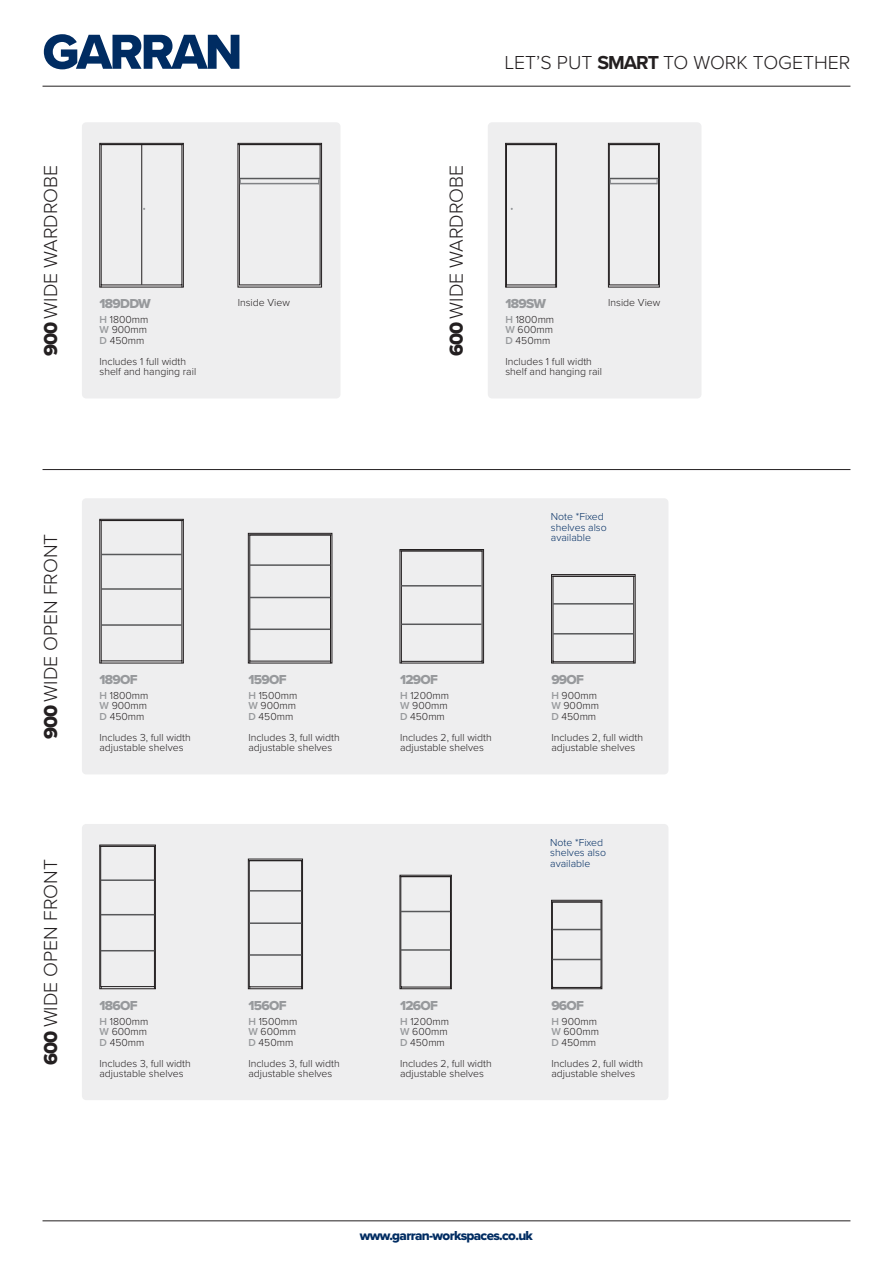
<style>
.page{position:relative;width:893px;height:1263px;background:#fff}
.page>*{position:absolute;margin:0;border:0;box-sizing:border-box;transform-origin:0 0}
.t1{font:51px "Proxima Nova Extrabld";letter-spacing:-.05em;color:#002c62}
.t2{font:300 19.5px "Proxima Nova";color:#231f20}
.t3{font:13.5px "Proxima Nova Extrabld";letter-spacing:-.05em;color:#97999c}
.t4{font:13.5px "Proxima Nova Extrabld";letter-spacing:-.05em;color:#002c62}
.t5{font:300 10.5px/10.5px "Proxima Nova";color:#231f20}
.t6{font:300 10.5px/10.5px "Proxima Nova";color:#002c62}
.s1{font-family:"Proxima Nova Extrabld";font-weight:400}
.s2{font-weight:600;color:#97999c}
.s3{font-weight:700}
</style>
<div class="page">
<hr style="left:43px;top:1220px;width:807px;height:1px;background:#231f20">
<hr style="left:43px;top:86px;width:807px;height:1px;background:#231f20">
<div style="left:82px;top:122px;width:258px;height:276px;background:#eeeeef;border-radius:4px"></div>
<div style="left:100px;top:143px;width:84px;height:144px;border:1px solid #231f20"></div>
<hr style="left:100px;top:144px;width:83px;height:1px;background:#231f20">
<hr style="left:141px;top:145px;width:1px;height:140px;background:#231f20">
<div style="left:238px;top:143px;width:84px;height:144px;border:1px solid #231f20"></div>
<hr style="left:238px;top:144px;width:83px;height:1px;background:#231f20">
<div style="left:239px;top:144px;width:81px;height:141px;border:1px solid #231f20"></div>
<hr style="left:240px;top:178px;width:80px;height:1px;background:#57585a">
<hr style="left:240px;top:183px;width:79px;height:1px;background:#808285">
<div style="left:488px;top:122px;width:213px;height:276px;background:#eeeeef;border-radius:4px"></div>
<div style="left:505px;top:143px;width:52px;height:144px;border:1px solid #231f20"></div>
<hr style="left:505px;top:144px;width:52px;height:1px;background:#231f20">
<div style="left:506px;top:144px;width:50px;height:141px;border:1px solid #231f20"></div>
<div style="left:608px;top:143px;width:52px;height:144px;border:1px solid #231f20"></div>
<hr style="left:608px;top:144px;width:51px;height:1px;background:#231f20">
<div style="left:609px;top:144px;width:50px;height:141px;border:1px solid #231f20"></div>
<hr style="left:609px;top:178px;width:49px;height:1px;background:#57585a">
<hr style="left:610px;top:183px;width:47px;height:1px;background:#808285">
<div style="left:82px;top:498px;width:586px;height:276px;background:#eeeeef;border-radius:4px"></div>
<div style="left:100px;top:519px;width:84px;height:144px;border:1px solid #231f20"></div>
<hr style="left:100px;top:520px;width:83px;height:1px;background:#231f20">
<div style="left:400px;top:549px;width:84px;height:114px;border:1px solid #231f20"></div>
<hr style="left:400px;top:551px;width:83px;height:1px;background:#231f20">
<div style="left:551px;top:574px;width:84px;height:89px;border:1px solid #231f20"></div>
<hr style="left:551px;top:576px;width:84px;height:1px;background:#231f20">
<div style="left:553px;top:576px;width:81px;height:86px;border:1px solid #231f20"></div>
<div style="left:248px;top:533px;width:84px;height:130px;border:1px solid #231f20"></div>
<hr style="left:248px;top:535px;width:84px;height:1px;background:#231f20">
<div style="left:250px;top:535px;width:81px;height:126px;border:1px solid #231f20"></div>
<hr style="left:101px;top:554px;width:81px;height:1px;background:#57585a">
<hr style="left:101px;top:588px;width:81px;height:2px;background:#57585a">
<hr style="left:101px;top:624px;width:81px;height:2px;background:#57585a">
<hr style="left:250px;top:564px;width:80px;height:2px;background:#57585a">
<hr style="left:250px;top:597px;width:80px;height:1px;background:#57585a">
<hr style="left:250px;top:628px;width:80px;height:2px;background:#57585a">
<hr style="left:401px;top:585px;width:80px;height:1px;background:#57585a">
<hr style="left:401px;top:623px;width:80px;height:2px;background:#57585a">
<hr style="left:553px;top:603px;width:80px;height:2px;background:#57585a">
<hr style="left:553px;top:633px;width:80px;height:1px;background:#57585a">
<hr style="left:43px;top:469px;width:807px;height:1px;background:#231f20">
<div style="left:82px;top:824px;width:586px;height:276px;background:#eeeeef;border-radius:4px"></div>
<div style="left:100px;top:845px;width:56px;height:144px;border:1px solid #231f20"></div>
<div style="left:100px;top:846px;width:55px;height:141px;border:1px solid #231f20"></div>
<div style="left:400px;top:875px;width:52px;height:114px;border:1px solid #231f20"></div>
<hr style="left:400px;top:876px;width:51px;height:1px;background:#231f20">
<div style="left:401px;top:876px;width:50px;height:111px;border:1px solid #231f20"></div>
<div style="left:551px;top:900px;width:51px;height:89px;border:1px solid #231f20"></div>
<hr style="left:551px;top:902px;width:51px;height:1px;background:#231f20">
<div style="left:552px;top:902px;width:49px;height:86px;border:1px solid #231f20"></div>
<div style="left:248px;top:859px;width:55px;height:130px;border:1px solid #231f20"></div>
<hr style="left:248px;top:860px;width:55px;height:1px;background:#231f20">
<div style="left:249px;top:860px;width:53px;height:127px;border:1px solid #231f20"></div>
<hr style="left:101px;top:879px;width:53px;height:2px;background:#57585a">
<hr style="left:101px;top:914px;width:53px;height:1px;background:#57585a">
<hr style="left:101px;top:950px;width:53px;height:1px;background:#57585a">
<hr style="left:249px;top:890px;width:53px;height:1px;background:#57585a">
<hr style="left:249px;top:922px;width:53px;height:2px;background:#57585a">
<hr style="left:249px;top:954px;width:53px;height:2px;background:#57585a">
<hr style="left:401px;top:911px;width:49px;height:1px;background:#57585a">
<hr style="left:401px;top:949px;width:49px;height:2px;background:#57585a">
<hr style="left:552px;top:929px;width:49px;height:1px;background:#57585a">
<hr style="left:552px;top:959px;width:49px;height:1px;background:#57585a">
<p class="t1" style="left:43px;top:14px;width:201px">GARRAN</p>
<p class="t2" style="left:36px;top:356px;width:193px;rotate:-90deg"><span class="s1">900</span> WIDE WARDROBE</p>
<p class="t3" style="left:100px;top:293px;width:53px">189DDW</p>
<p class="t5" style="left:100px;top:314px;width:50px"><span class="s2">H</span> 1800mm</p>
<p class="t5" style="left:100px;top:324px;width:49px"><span class="s2">W</span> 900mm</p>
<p class="t5" style="left:100px;top:335px;width:46px"><span class="s2">D</span> 450mm</p>
<p class="t5" style="left:100px;top:356px;width:98px">Includes 1 full width shelf and hanging rail</p>
<p class="t5" style="left:238px;top:296px;width:54px">Inside View</p>
<p class="t2" style="left:36px;top:739px;width:207px;rotate:-90deg"><span class="s1">900</span> WIDE OPEN FRONT</p>
<p class="t3" style="left:100px;top:669px;width:40px">189OF</p>
<p class="t5" style="left:100px;top:689px;width:50px"><span class="s2">H</span> 1800mm</p>
<p class="t5" style="left:100px;top:700px;width:49px"><span class="s2">W</span> 900mm</p>
<p class="t5" style="left:100px;top:710px;width:46px"><span class="s2">D</span> 450mm</p>
<p class="t5" style="left:100px;top:731px;width:93px">Includes 3, full width adjustable shelves</p>
<p class="t2" style="left:36px;top:1065px;width:207px;rotate:-90deg"><span class="s1">600</span> WIDE OPEN FRONT</p>
<p class="t3" style="left:100px;top:995px;width:40px">186OF</p>
<p class="t5" style="left:100px;top:1015px;width:50px"><span class="s2">H</span> 1800mm</p>
<p class="t5" style="left:100px;top:1026px;width:49px"><span class="s2">W</span> 600mm</p>
<p class="t5" style="left:100px;top:1036px;width:46px"><span class="s2">D</span> 450mm</p>
<p class="t5" style="left:100px;top:1057px;width:93px">Includes 3, full width adjustable shelves</p>
<p class="t3" style="left:248px;top:669px;width:40px">159OF</p>
<p class="t5" style="left:248px;top:689px;width:50px"><span class="s2">H</span> 1500mm</p>
<p class="t5" style="left:248px;top:700px;width:49px"><span class="s2">W</span> 900mm</p>
<p class="t5" style="left:248px;top:710px;width:46px"><span class="s2">D</span> 450mm</p>
<p class="t5" style="left:248px;top:731px;width:93px">Includes 3, full width</p>
<p class="t5" style="left:248px;top:742px;width:85px">adjustable shelves</p>
<p class="t3" style="left:248px;top:995px;width:40px">156OF</p>
<p class="t5" style="left:248px;top:1015px;width:50px"><span class="s2">H</span> 1500mm</p>
<p class="t5" style="left:248px;top:1026px;width:49px"><span class="s2">W</span> 600mm</p>
<p class="t5" style="left:248px;top:1036px;width:46px"><span class="s2">D</span> 450mm</p>
<p class="t5" style="left:248px;top:1057px;width:93px">Includes 3, full width</p>
<p class="t5" style="left:248px;top:1068px;width:85px">adjustable shelves</p>
<p class="t2" style="left:442px;top:356px;width:193px;rotate:-90deg"><span class="s1">600</span> WIDE WARDROBE</p>
<p class="t2" style="left:504px;top:48px;width:347px">LET’S PUT <span class="s3">SMART</span> TO WORK TOGETHER</p>
<p class="t5" style="left:608px;top:296px;width:54px">Inside View</p>
<p class="t3" style="left:505px;top:293px;width:42px">189SW</p>
<p class="t5" style="left:505px;top:314px;width:50px"><span class="s2">H</span> 1800mm</p>
<p class="t5" style="left:505px;top:324px;width:49px"><span class="s2">W</span> 600mm</p>
<p class="t5" style="left:505px;top:335px;width:46px"><span class="s2">D</span> 450mm</p>
<p class="t5" style="left:505px;top:356px;width:98px">Includes 1 full width shelf and hanging rail</p>
<p class="t3" style="left:400px;top:669px;width:40px">129OF</p>
<p class="t5" style="left:400px;top:689px;width:50px"><span class="s2">H</span> 1200mm</p>
<p class="t5" style="left:400px;top:700px;width:49px"><span class="s2">W</span> 900mm</p>
<p class="t5" style="left:400px;top:710px;width:46px"><span class="s2">D</span> 450mm</p>
<p class="t5" style="left:400px;top:731px;width:93px">Includes 2, full width adjustable shelves</p>
<p class="t3" style="left:400px;top:995px;width:40px">126OF</p>
<p class="t5" style="left:400px;top:1015px;width:50px"><span class="s2">H</span> 1200mm</p>
<p class="t5" style="left:400px;top:1026px;width:49px"><span class="s2">W</span> 600mm</p>
<p class="t5" style="left:400px;top:1036px;width:46px"><span class="s2">D</span> 450mm</p>
<p class="t5" style="left:400px;top:1057px;width:93px">Includes 2, full width adjustable shelves</p>
<p class="t6" style="left:551px;top:511px;width:57px">Note *Fixed shelves also available</p>
<p class="t3" style="left:551px;top:669px;width:34px">99OF</p>
<p class="t5" style="left:551px;top:689px;width:47px"><span class="s2">H</span> 900mm</p>
<p class="t5" style="left:551px;top:700px;width:49px"><span class="s2">W</span> 900mm</p>
<p class="t5" style="left:551px;top:710px;width:46px"><span class="s2">D</span> 450mm</p>
<p class="t5" style="left:551px;top:731px;width:93px">Includes 2, full width adjustable shelves</p>
<p class="t6" style="left:550px;top:836px;width:57px">Note *Fixed shelves also available</p>
<p class="t3" style="left:551px;top:995px;width:34px">96OF</p>
<p class="t5" style="left:551px;top:1015px;width:47px"><span class="s2">H</span> 900mm</p>
<p class="t5" style="left:551px;top:1026px;width:49px"><span class="s2">W</span> 600mm</p>
<p class="t5" style="left:551px;top:1036px;width:46px"><span class="s2">D</span> 450mm</p>
<p class="t5" style="left:551px;top:1057px;width:93px">Includes 2, full width adjustable shelves</p>
<p class="t4" style="left:360px;top:1226px;width:175px">www.garran-workspaces.co.uk</p>
</div>
